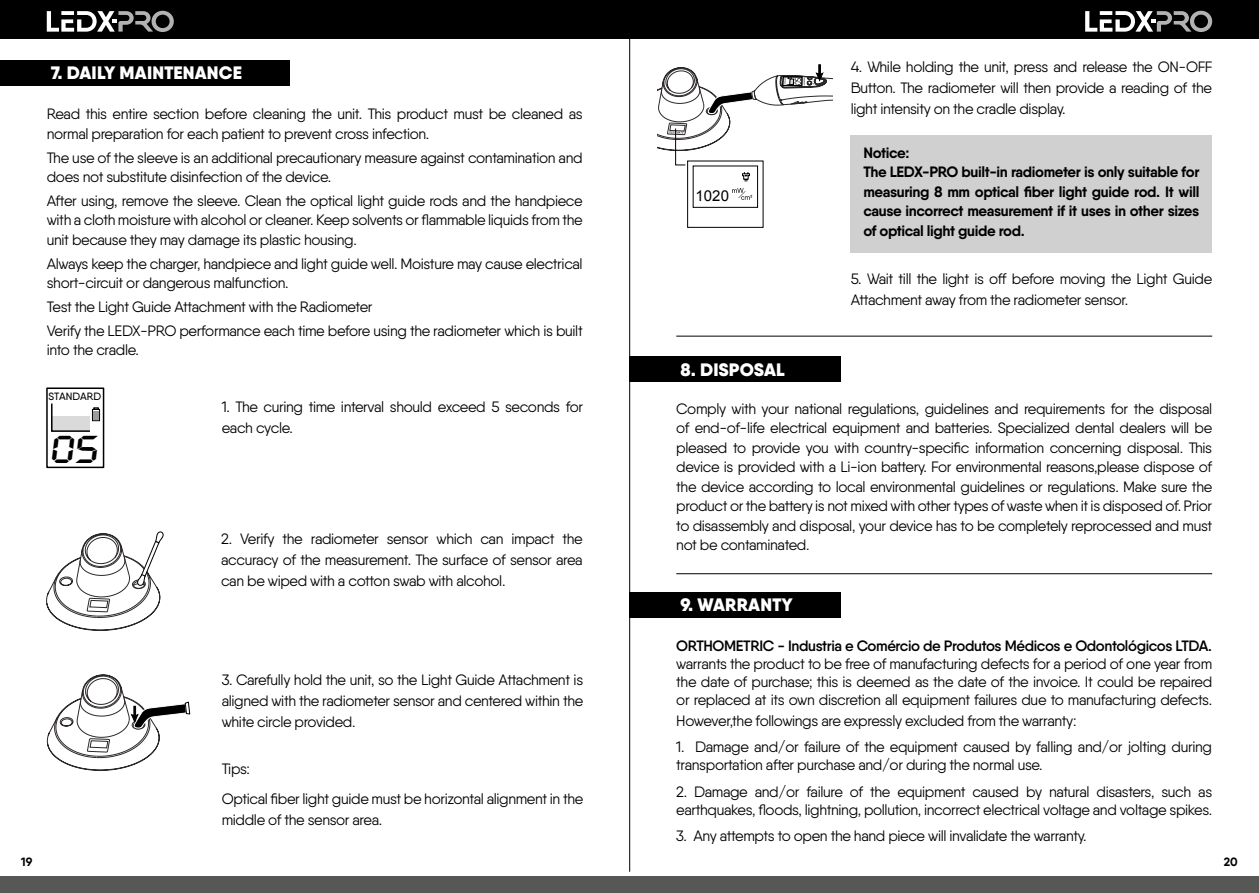
<style>
.page{position:relative;width:1259px;height:893px;background:#fff}
.page>*{position:absolute;margin:0;border:0;box-sizing:border-box;transform-origin:0 0}
.t1{font:37.8px "Digiface Wide";color:#000;scale:.86 1}
.t2{font:900 18px "Qanelas";letter-spacing:.01em;color:#fff}
.t3{font:15px/19.5px "Qanelas";letter-spacing:-.025em;color:#000}
.t4{font:700 15px/19.5px "Qanelas";letter-spacing:-.025em;color:#000}
.t5{font:600 15px "Qanelas";letter-spacing:-.025em;color:#000}
.t6{font:15px "Arial";color:#000}
.t7{font:700 12px "Qanelas";color:#000}
.t8{font:500 10.5px "Qanelas";color:#000}
</style>
<div class="page">
<div style="left:0;top:876px;width:629px;height:17px;background:#575756"></div>
<div style="left:629px;top:876px;width:630px;height:17px;background:#575756"></div>
<div style="left:0;top:0;width:629px;height:38px;background:#000"></div>
<div style="left:629px;top:0;width:630px;height:38px;background:#000"></div>
<svg style="left:1085px;top:11px;width:127px;height:21px"></svg>
<svg style="left:47px;top:11px;width:127px;height:21px"></svg>
<hr style="left:629px;top:34px;width:1px;height:838px;background:#000">
<div style="left:850px;top:135px;width:362px;height:118px;background:#d0d0d0"></div>
<div style="left:0;top:60px;width:289px;height:26px;background:#000"></div>
<div style="left:46px;top:387px;width:58px;height:81px;border:2px solid #000"></div>
<svg style="left:51px;top:403px;width:49px;height:29px"></svg>
<div style="left:93px;top:411px;width:6px;height:9px;background:#9d9d9c"></div>
<svg style="left:46px;top:531px;width:117px;height:100px"></svg>
<svg style="left:47px;top:674px;width:143px;height:97px"></svg>
<svg style="left:657px;top:64px;width:176px;height:164px"></svg>
<div style="left:629px;top:592px;width:211px;height:25px;background:#000"></div>
<div style="left:629px;top:357px;width:211px;height:25px;background:#000"></div>
<hr style="left:676px;top:336px;width:536px;height:1px;background:#000">
<hr style="left:676px;top:573px;width:536px;height:1px;background:#000">
<p class="t2" style="left:51px;top:61px;width:192px">7. DAILY MAINTENANCE</p>
<p class="t3" style="left:47px;top:104px;width:537px">Read this entire section before cleaning the unit. This product must be cleaned as normal preparation for each patient to prevent cross infection.</p>
<p class="t3" style="left:47px;top:147px;width:537px">The use of the sleeve is an additional precautionary measure against contamination and does not substitute disinfection of the device.</p>
<p class="t3" style="left:47px;top:191px;width:537px;text-align:justify">After using, remove the sleeve. Clean the optical light guide rods and the handpiece with a cloth moisture with alcohol or cleaner. Keep solvents or flammable liquids from the unit because they may damage its plastic housing.</p>
<p class="t3" style="left:47px;top:253px;width:537px">Always keep the charger, handpiece and light guide well. Moisture may cause electrical short-circuit or dangerous malfunction.</p>
<p class="t3" style="left:47px;top:295px;width:537px;line-height:23.7px">Test the Light Guide Attachment with the Radiometer<br>Verify the LEDX-PRO performance each time before using the radiometer which is built</p>
<p class="t3" style="left:47px;top:340px;width:94px">into the cradle.</p>
<p class="t8" style="left:49px;top:390px;width:54px">STANDARD</p>
<h1 class="t1" style="left:49px;top:425px;width:64px">05</h1>
<p class="t3" style="left:222px;top:396px;width:363px;line-height:21px">1. The curing time interval should exceed 5 seconds for each cycle.</p>
<p class="t3" style="left:221px;top:528px;width:363px;line-height:21px;text-align:justify">2. Verify the radiometer sensor which can impact the accuracy of the measurement. The surface of sensor area can be wiped with a cotton swab with alcohol.</p>
<p class="t3" style="left:222px;top:669px;width:363px;line-height:21px;text-align:justify">3. Carefully hold the unit, so the Light Guide Attachment is aligned with the radiometer sensor and centered within the white circle provided.</p>
<p class="t3" style="left:222px;top:754px;width:363px;line-height:29.5px">Tips:<br>Optical fiber light guide must be horizontal alignment in the</p>
<p class="t3" style="left:222px;top:809px;width:162px">middle of the sensor area.</p>
<p class="t6" style="left:695px;top:186px;width:35px">1020</p>
<p class="t3" style="left:850px;top:56px;width:363px;line-height:21px;text-align:justify">4. While holding the unit, press and release the ON-OFF Button. The radiometer will then provide a reading of the light intensity on the cradle display.</p>
<p class="t4" style="left:863px;top:143px;width:337px">Notice:<br>The LEDX-PRO built-in radiometer is only suitable for measuring 8 mm optical fiber light guide rod. It will cause incorrect measurement if it uses in other sizes of optical light guide rod.</p>
<p class="t3" style="left:850px;top:268px;width:363px;line-height:21px">5. Wait till the light is off before moving the Light Guide<br>Attachment away from the radiometer sensor.</p>
<p class="t2" style="left:680px;top:358px;width:106px">8. DISPOSAL</p>
<p class="t3" style="left:676px;top:399px;width:537px;text-align:justify">Comply with your national regulations, guidelines and requirements for the disposal of end-of-life electrical equipment and batteries. Specialized dental dealers will be pleased to provide you with country-specific information concerning disposal. This device is provided with a Li-ion battery. For environmental reasons,please dispose of the device according to local environmental guidelines or regulations. Make sure the product or the battery is not mixed with other types of waste when it is disposed of. Prior to disassembly and disposal, your device has to be completely reprocessed and must not be contaminated.</p>
<p class="t2" style="left:680px;top:593px;width:114px">9. WARRANTY</p>
<p class="t5" style="left:676px;top:636px;width:537px">ORTHOMETRIC - Industria e Comércio de Produtos Médicos e Odontológicos LTDA.</p>
<p class="t3" style="left:676px;top:654px;width:537px;line-height:18px;text-align:justify">warrants the product to be free of manufacturing defects for a period of one year from the date of purchase; this is deemed as the date of the invoice. It could be repaired or replaced at its own discretion all equipment failures due to manufacturing defects.</p>
<p class="t3" style="left:676px;top:710px;width:402px">However,the followings are expressly excluded from the warranty:</p>
<p class="t3" style="left:676px;top:738px;width:537px;line-height:18px">1. Damage and/or failure of the equipment caused by falling and/or jolting during transportation after purchase and/or during the normal use.</p>
<p class="t3" style="left:676px;top:782px;width:537px;line-height:18px">2. Damage and/or failure of the equipment caused by natural disasters, such as earthquakes, floods, lightning, pollution, incorrect electrical voltage and voltage spikes.</p>
<p class="t3" style="left:676px;top:826px;width:412px">3. Any attempts to open the hand piece will invalidate the warranty.</p>
<p class="t7" style="left:21px;top:855px;width:13px">19</p>
<p class="t7" style="left:1223px;top:855px;width:15px">20</p>
</div>
